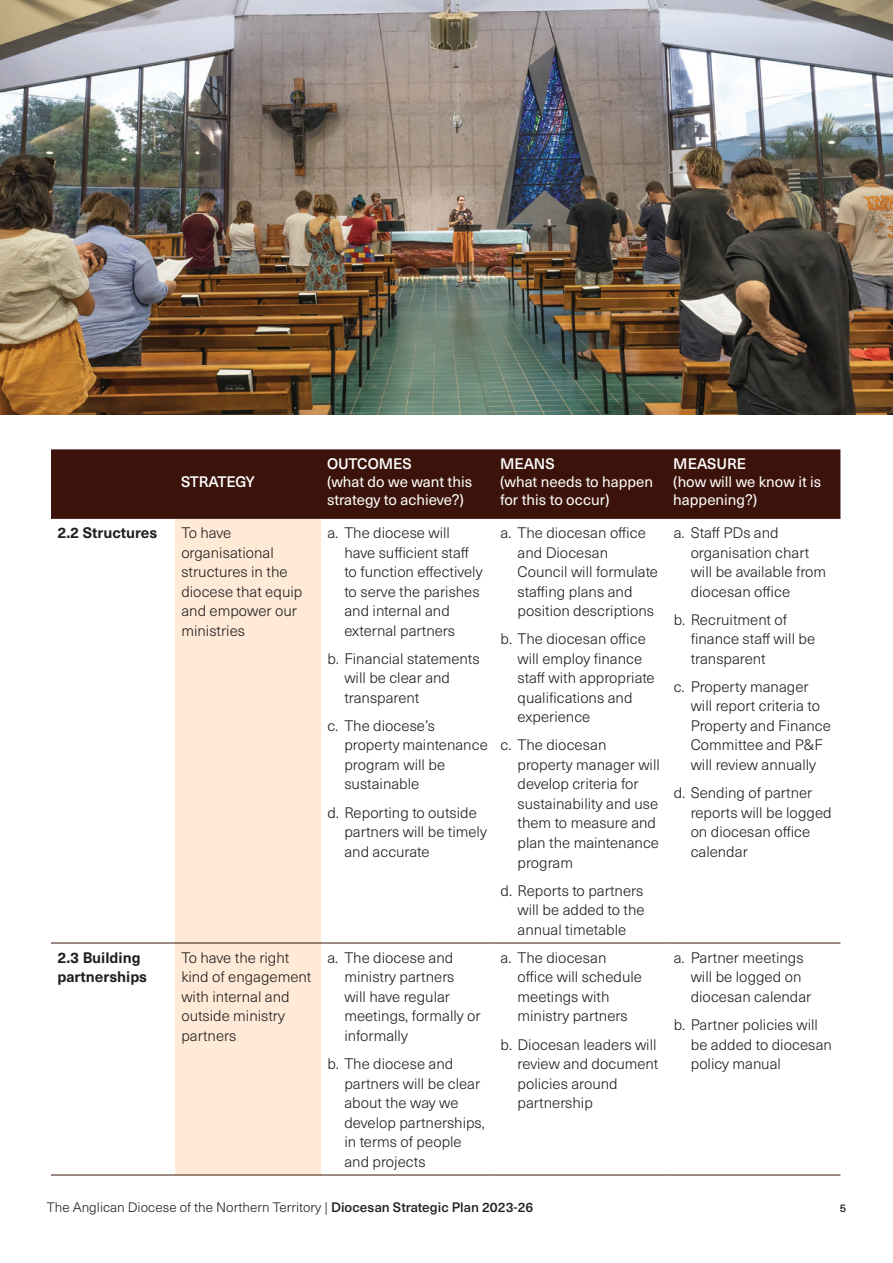
<style>
.page{position:relative;width:893px;height:1263px;background:#fff}
.page>*{position:absolute;margin:0;border:0;box-sizing:border-box;transform-origin:0 0}
.t1{font:300 15px/19.5px "Neue Haas Unica W1 G";color:#231f20}
.t2{font:15px/18px "Neue Haas Unica W1 G";color:#fff}
.t3{font:700 15px/19.5px "Neue Haas Unica W1 G";color:#231f20}
.t4{font:500 15px "Neue Haas Unica W1 G";color:#fff}
.t5{font:500 15px "Neue Haas Unica W1 G";letter-spacing:-.02em;color:#fff}
.t6{font:300 13.5px "Neue Haas Unica W1 G";color:#231f20}
.t7{font:13.5px "Neue Haas Unica W1 G";color:#231f20}
.s1{font-weight:500}
</style>
<div class="page">
<div style="left:51px;top:449px;width:789px;height:68px;background:#3b130a"></div>
<div style="left:175px;top:519px;width:146px;height:655px;background:#feead6"></div>
<hr style="left:51px;top:1174px;width:124px;height:1px;background:#3b130a">
<hr style="left:175px;top:1174px;width:146px;height:1px;background:#3b130a">
<hr style="left:321px;top:1174px;width:173px;height:1px;background:#3b130a">
<hr style="left:494px;top:1174px;width:173px;height:1px;background:#3b130a">
<hr style="left:667px;top:1174px;width:173px;height:1px;background:#3b130a">
<hr style="left:51px;top:943px;width:124px;height:1px;background:#3b130a">
<hr style="left:175px;top:943px;width:146px;height:1px;background:#3b130a">
<hr style="left:321px;top:943px;width:173px;height:1px;background:#3b130a">
<hr style="left:494px;top:943px;width:173px;height:1px;background:#3b130a">
<hr style="left:667px;top:943px;width:173px;height:1px;background:#3b130a">
<hr style="left:51px;top:517px;width:124px;height:2px;background:#3b130a">
<hr style="left:175px;top:517px;width:146px;height:2px;background:#3b130a">
<hr style="left:321px;top:517px;width:173px;height:2px;background:#3b130a">
<hr style="left:494px;top:517px;width:173px;height:2px;background:#3b130a">
<hr style="left:667px;top:517px;width:173px;height:2px;background:#3b130a">
<img style="left:0;top:0;width:893px;height:415px">
<p class="t5" style="left:181px;top:471px;width:75px">STRATEGY</p>
<p class="t4" style="left:327px;top:453px;width:86px">OUTCOMES</p>
<p class="t2" style="left:327px;top:472px;width:147px">(what do we want this strategy to achieve?)</p>
<p class="t3" style="left:57px;top:522px;width:102px">2.2 Structures</p>
<p class="t1" style="left:181px;top:523px;width:122px">To have organisational structures in the diocese that equip and empower our ministries</p>
<p class="t1" style="left:344px;top:523px;width:140px;text-indent:-17px">a. The diocese will have sufficient staff to function effectively to serve the parishes and internal and external partners</p>
<p class="t1" style="left:344px;top:648px;width:137px;text-indent:-17px">b. Financial statements will be clear and transparent</p>
<p class="t1" style="left:344px;top:715px;width:145px;text-indent:-17px">c. The diocese’s property maintenance program will be sustainable</p>
<p class="t1" style="left:344px;top:802px;width:144px;text-indent:-17px">d. Reporting to outside partners will be timely and accurate</p>
<p class="t3" style="left:57px;top:947px;width:91px">2.3 Building partnerships</p>
<p class="t1" style="left:181px;top:947px;width:131px">To have the right kind of engagement with internal and outside ministry partners</p>
<p class="t1" style="left:344px;top:947px;width:138px;text-indent:-17px">a. The diocese and ministry partners<br>will have regular meetings, formally or informally</p>
<p class="t1" style="left:344px;top:1053px;width:142px;text-indent:-17px">b. The diocese and partners will be clear about the way we develop partnerships, in terms of people and projects</p>
<p class="t4" style="left:500px;top:453px;width:56px">MEANS</p>
<p class="t2" style="left:500px;top:472px;width:154px">(what needs to happen for this to occur)</p>
<p class="t1" style="left:517px;top:523px;width:142px;text-indent:-17px">a. The diocesan office and Diocesan<br>Council will formulate staffing plans and position descriptions</p>
<p class="t1" style="left:517px;top:629px;width:139px;text-indent:-17px">b. The diocesan office will employ finance staff with appropriate qualifications and experience</p>
<p class="t1" style="left:517px;top:735px;width:144px;text-indent:-17px">c. The diocesan property manager will develop criteria for sustainability and use them to measure and plan the maintenance program</p>
<p class="t1" style="left:517px;top:880px;width:129px;text-align:justify;text-indent:-17px">d. Reports to partners will be added to the annual timetable</p>
<p class="t1" style="left:518px;top:947px;width:126px;text-indent:-17px">a. The diocesan office will schedule meetings with ministry partners</p>
<p class="t1" style="left:518px;top:1034px;width:142px;text-indent:-17px">b. Diocesan leaders will review and document policies around partnership</p>
<p class="t4" style="left:673px;top:453px;width:74px">MEASURE</p>
<p class="t2" style="left:673px;top:472px;width:150px">(how will we know it is happening?)</p>
<p class="t1" style="left:691px;top:523px;width:137px;text-indent:-17px">a. Staff PDs and organisation chart will be available from diocesan office</p>
<p class="t1" style="left:691px;top:609px;width:126px;text-indent:-17px">b. Recruitment of finance staff will be transparent</p>
<p class="t1" style="left:691px;top:676px;width:142px;text-indent:-17px">c. Property manager will report criteria to<br>Property and Finance<br>Committee and P&amp;F will review annually</p>
<p class="t1" style="left:691px;top:782px;width:143px;text-indent:-17px">d. Sending of partner reports will be logged on diocesan office calendar</p>
<p class="t1" style="left:691px;top:947px;width:122px;text-indent:-17px">a. Partner meetings will be logged on diocesan calendar</p>
<p class="t1" style="left:691px;top:1014px;width:143px;text-indent:-17px">b. Partner policies will be added to diocesan policy manual</p>
<p class="t6" style="left:47px;top:1197px;width:488px">The Anglican Diocese of the Northern Territory | <span class="s1">Diocesan Strategic Plan 2023-26</span></p>
<p class="t7" style="left:840px;top:1197px;width:8px">5</p>
</div>
